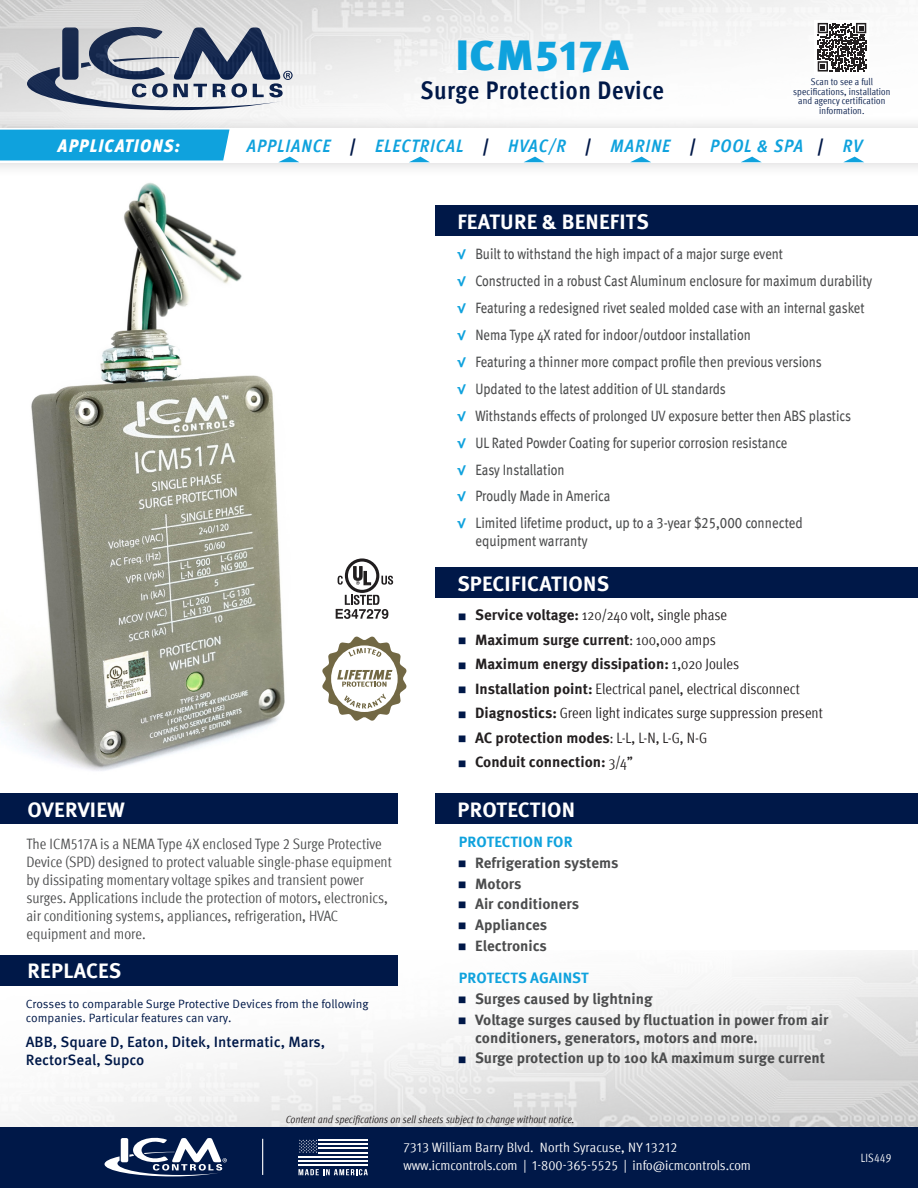
<style>
.page{position:relative;width:918px;height:1188px;background:#fff}
.page>*{position:absolute;margin:0;border:0;box-sizing:border-box;transform-origin:0 0}
.PART_NUMBER{font:900 42px "Meta Pro";letter-spacing:.02em;color:#0fa2dd;scale:1.06 1}
.PART_Description{font:700 condensed 25.5px "Meta Pro";letter-spacing:.02em;color:#001848}
.Heading_-section{font:700 21px "Meta Pro";letter-spacing:.01em;color:#fff}
.t1{font:italic 700 condensed 18px "Meta Pro";letter-spacing:.06em;color:#0fa2dd}
.t2{font:italic 900 condensed 18px "Meta Pro";letter-spacing:.07em;color:#fff}
.t3{font:condensed 15px/18px "Meta Pro";color:#4b4c4d}
.Sm_Body_Copy{font:condensed 15px/18px "Meta Pro";color:#4b4c4d}
.t4{font:700 15px/18px "Meta Pro";color:#4b4c4d}
.t5{font:condensed 15px "Meta Pro";color:#231f20}
.t6{font:700 15px "Meta Pro";color:#231f20}
.Bullet_2{font:500 15px/18px "Meta Pro";color:#001848}
.Subhead_-Bright{font:700 15px "Meta Pro";letter-spacing:.01em;color:#0fa2dd}
.t7{font:condensed 13.5px "Meta Pro";color:#fff;scale:1.06 1}
.Bullet_2-2{font:12px/14.4px "Meta Pro";letter-spacing:-.005em;color:#001848}
.Sm_Body_Copy-2{font:condensed 12px "Meta Pro";letter-spacing:.01em;color:#fff;scale:.95 1}
.t8{font:italic condensed 10.5px "Meta Pro";color:#231f20}
.t9{font:condensed 9.75px/9.8px "Meta Pro";letter-spacing:.01em;color:#001848;text-align:center}
.s1{color:#001848}
.s2{font-weight:700;font-stretch:normal;font-size:13.5px;color:#0fa2dd}
.s3{font-weight:700;font-stretch:normal;font-size:9px;color:#001848}
.s4{font-weight:700;font-stretch:normal}
.s5{font-size:9px;color:#001848}
.s6{font-weight:400;font-stretch:condensed}
</style>
<div class="page">
<img style="left:4px;top:950px;width:914px;height:177px">
<div style="left:0;top:1127px;width:918px;height:61px;background:#001848"></div>
<svg style="left:105px;top:1137px;width:122px;height:39px"></svg>
<hr style="left:262px;top:1139px;width:1px;height:36px;background:#fff">
<hr style="left:299px;top:1156px;width:69px;height:2px;background:#fff">
<hr style="left:299px;top:1160px;width:69px;height:2px;background:#fff">
<hr style="left:299px;top:1164px;width:69px;height:2px;background:#fff">
<svg style="left:299px;top:1139px;width:18px;height:14px"></svg>
<hr style="left:319px;top:1139px;width:49px;height:2px;background:#fff">
<hr style="left:319px;top:1152px;width:49px;height:1px;background:#fff">
<hr style="left:319px;top:1143px;width:49px;height:2px;background:#fff">
<hr style="left:319px;top:1147px;width:49px;height:2px;background:#fff">
<svg style="left:299px;top:1169px;width:69px;height:6px"></svg>
<img style="left:0;top:0;width:878px;height:113px">
<img style="left:0;top:182px;width:349px;height:589px">
<div style="left:436px;top:567px;width:482px;height:31px;background:#001848"></div>
<div style="left:436px;top:205px;width:482px;height:31px;background:#001848"></div>
<div style="left:436px;top:793px;width:482px;height:31px;background:#001848"></div>
<div style="left:0;top:113px;width:918px;height:66px;background:#231f20;opacity:.2"></div>
<div style="left:0;top:128px;width:918px;height:34px;background:#fff"></div>
<div style="left:0;top:130px;width:230px;height:30px;background:#0fa2dd"></div>
<svg style="left:524px;top:157px;width:20px;height:5px"></svg>
<svg style="left:279px;top:157px;width:20px;height:5px"></svg>
<svg style="left:409px;top:157px;width:21px;height:5px"></svg>
<svg style="left:741px;top:157px;width:20px;height:5px"></svg>
<svg style="left:844px;top:157px;width:20px;height:5px"></svg>
<svg style="left:631px;top:157px;width:20px;height:5px"></svg>
<div style="left:0;top:793px;width:397px;height:31px;background:#001848"></div>
<div style="left:0;top:955px;width:397px;height:31px;background:#001848"></div>
<svg style="left:815px;top:20px;width:54px;height:54px"></svg>
<svg style="left:818px;top:23px;width:48px;height:49px"></svg>
<svg style="left:336px;top:595px;width:52px;height:24px"></svg>
<svg style="left:338px;top:576px;width:5px;height:9px"></svg>
<svg style="left:381px;top:576px;width:12px;height:9px"></svg>
<div style="left:345px;top:558px;width:34px;height:35px;border:3px solid #201d1e;border-radius:50%"></div>
<svg style="left:353px;top:566px;width:18px;height:19px"></svg>
<svg style="left:322px;top:636px;width:85px;height:85px"></svg>
<p class="PART_NUMBER" style="left:455px;top:22px;width:165px">ICM517A</p>
<p class="PART_Description" style="left:420px;top:70px;width:245px">Surge Protection Device</p>
<p class="t9" style="left:793px;top:76px;width:99px">Scan to see a full specifications, installation and agency certification information.</p>
<p class="t2" style="left:58px;top:131px;width:123px">APPLICATIONS:</p>
<p class="t1" style="left:247px;top:132px;width:617px">APPLIANCE <span class="s1">|</span> ELECTRICAL <span class="s1">|</span> HVAC/R <span class="s1">|</span> MARINE <span class="s1">|</span> POOL &amp; SPA <span class="s1">|</span> RV</p>
<p class="Heading_-section" style="left:457px;top:205px;width:193px">FEATURE &amp; BENEFITS</p>
<p class="t3" style="left:457px;top:244px;width:327px"><span class="s2">√</span> Built to withstand the high impact of a major surge event</p>
<p class="t3" style="left:457px;top:271px;width:416px"><span class="s2">√</span> Constructed in a robust Cast Aluminum enclosure for maximum durability</p>
<p class="t3" style="left:457px;top:298px;width:409px"><span class="s2">√</span> Featuring a redesigned rivet sealed molded case with an internal gasket</p>
<p class="t3" style="left:457px;top:325px;width:295px"><span class="s2">√</span> Nema Type 4X rated for indoor/outdoor installation</p>
<p class="t3" style="left:457px;top:352px;width:366px"><span class="s2">√</span> Featuring a thinner more compact profile then previous versions</p>
<p class="t3" style="left:457px;top:378px;width:270px"><span class="s2">√</span> Updated to the latest addition of UL standards</p>
<p class="t3" style="left:457px;top:405px;width:395px"><span class="s2">√</span> Withstands effects of prolonged UV exposure better then ABS plastics</p>
<p class="t3" style="left:457px;top:432px;width:332px"><span class="s2">√</span> UL Rated Powder Coating for superior corrosion resistance</p>
<p class="t3" style="left:457px;top:459px;width:109px"><span class="s2">√</span> Easy Installation</p>
<p class="t3" style="left:457px;top:486px;width:155px"><span class="s2">√</span> Proudly Made in America</p>
<p class="t3" style="left:475px;top:513px;width:329px;text-indent:-18px"><span class="s2">√</span> Limited lifetime product, up to a 3-year $25,000 connected equipment warranty</p>
<p class="Heading_-section" style="left:28px;top:793px;width:99px">OVERVIEW</p>
<p class="Sm_Body_Copy" style="left:26px;top:834px;width:367px">The ICM517A is a NEMA Type 4X enclosed Type 2 Surge Protective Device (SPD) designed to protect valuable single-phase equipment by dissipating momentary voltage spikes and transient power surges. Applications include the protection of motors, electronics, air conditioning systems, appliances, refrigeration, HVAC equipment and more.</p>
<p class="Heading_-section" style="left:28px;top:955px;width:95px">REPLACES</p>
<p class="Bullet_2-2" style="left:26px;top:995px;width:344px">Crosses to comparable Surge Protective Devices from the following companies. Particular features can vary.</p>
<p class="Bullet_2" style="left:26px;top:1032px;width:301px">ABB, Square D, Eaton, Ditek, Intermatic, Mars,<br>RectorSeal, Supco</p>
<p class="Heading_-section" style="left:457px;top:567px;width:153px">SPECIFICATIONS</p>
<p class="t5" style="left:459px;top:604px;width:270px"><span class="s3">■</span> <span class="s4">Service voltage:</span> 120/240 volt, single phase</p>
<p class="t6" style="left:459px;top:628px;width:259px"><span class="s5">■</span> Maximum surge current<span class="s6">: 100,000 amps</span></p>
<p class="t6" style="left:459px;top:652px;width:282px"><span class="s5">■</span> Maximum energy dissipation: <span class="s6">1,020 Joules</span></p>
<p class="t5" style="left:459px;top:678px;width:343px"><span class="s3">■</span> <span class="s4">Installation point:</span> Electrical panel, electrical disconnect</p>
<p class="t5" style="left:459px;top:702px;width:366px"><span class="s3">■</span> <span class="s4">Diagnostics:</span> Green light indicates surge suppression present</p>
<p class="t6" style="left:459px;top:726px;width:250px"><span class="s5">■</span> AC protection modes<span class="s6">: L-L, L-N, L-G, N-G</span></p>
<p class="t6" style="left:459px;top:750px;width:176px"><span class="s5">■</span> Conduit connection: <span class="s6">3/4”</span></p>
<p class="Heading_-section" style="left:457px;top:793px;width:119px">PROTECTION</p>
<p class="Subhead_-Bright" style="left:459px;top:830px;width:115px">PROTECTION FOR</p>
<p class="t4" style="left:459px;top:853px;width:161px"><span class="s5">■</span> Refrigeration systems</p>
<p class="t4" style="left:459px;top:873px;width:64px"><span class="s5">■</span> Motors</p>
<p class="t4" style="left:459px;top:894px;width:122px"><span class="s5">■</span> Air conditioners</p>
<p class="t4" style="left:459px;top:915px;width:90px"><span class="s5">■</span> Appliances</p>
<p class="t4" style="left:459px;top:935px;width:90px"><span class="s5">■</span> Electronics</p>
<p class="Subhead_-Bright" style="left:459px;top:966px;width:132px">PROTECTS AGAINST</p>
<p class="t4" style="left:459px;top:989px;width:195px"><span class="s5">■</span> Surges caused by lightning</p>
<p class="t4" style="left:475px;top:1009px;width:355px;text-indent:-16px"><span class="s5">■</span> Voltage surges caused by fluctuation in power from air conditioners, generators, motors and more.</p>
<p class="t4" style="left:459px;top:1048px;width:368px"><span class="s5">■</span> Surge protection up to 100 kA maximum surge current</p>
<p class="t8" style="left:286px;top:1112px;width:290px">Content and specifications on sell sheets subject to change without notice.</p>
<p class="t7" style="left:403px;top:1138px;width:260px">7313 William Barry Blvd. North Syracuse, NY 13212</p>
<p class="t7" style="left:403px;top:1156px;width:329px">www.icmcontrols.com | 1-800-365-5525 | info@icmcontrols.com</p>
<p class="Sm_Body_Copy-2" style="left:861px;top:1149px;width:34px">LIS449</p>
</div>
